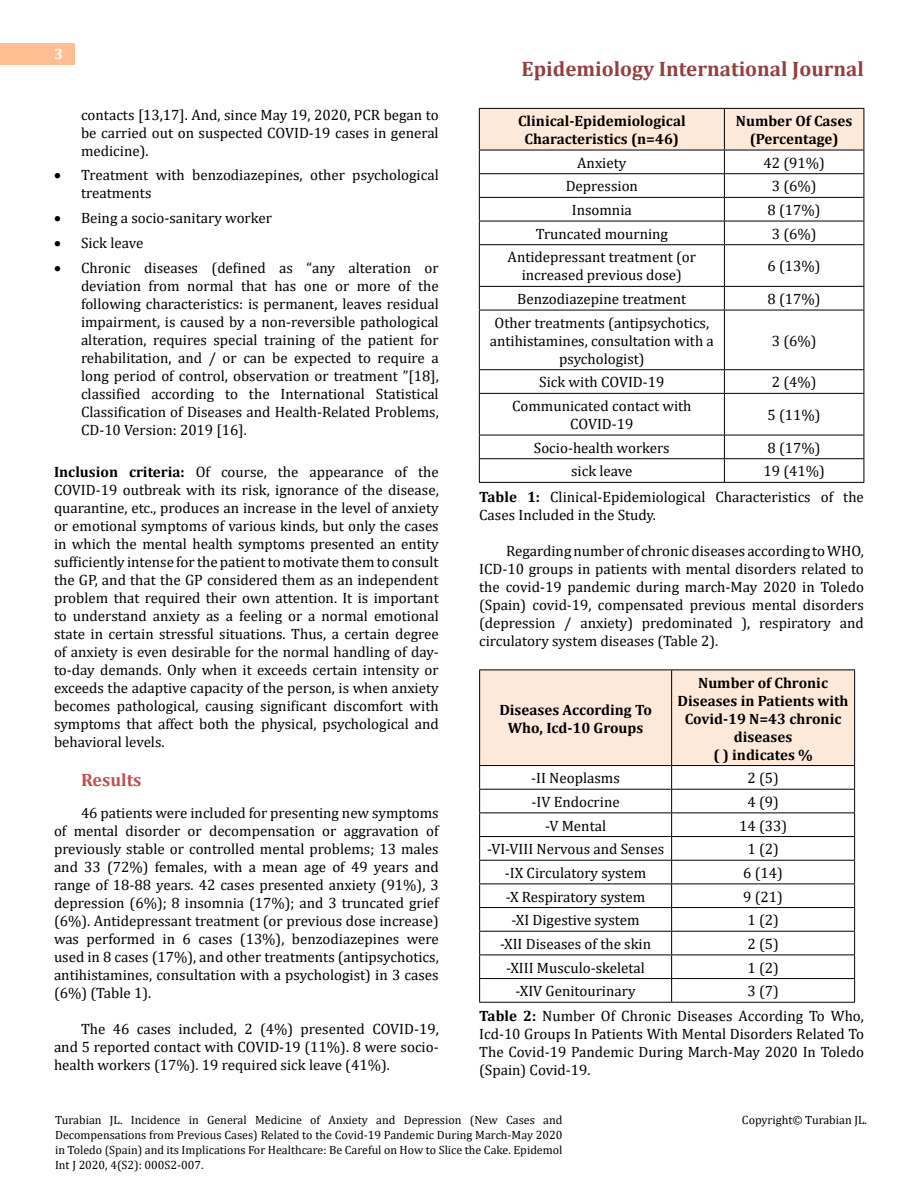
<style>
.page{position:relative;width:918px;height:1188px;background:#fff}
.page>*{position:absolute;margin:0;border:0;box-sizing:border-box;transform-origin:0 0}
.t1{font:700 21px "Cambria";color:#953f3c}
.t2{font:700 18px "Cambria";color:#c0504d}
.t3{font:15px/18px "Cambria";color:#000;text-align:justify}
.t4{font:700 15px/18px "Cambria";color:#000;text-align:center}
.t5{font:700 15px "Cambria";color:#fff}
.t6{font:12px/15px "Cambria";color:#000;text-align:justify}
.s1{font-weight:700}
</style>
<div class="page">
<div style="left:0;top:43px;width:75px;height:21px;background:#ffbf91"></div>
<hr style="left:479px;top:245px;width:1px;height:41px;background:#000">
<svg style="left:479px;top:287px;width:1px;height:23px"></svg>
<hr style="left:479px;top:310px;width:1px;height:59px;background:#000">
<svg style="left:479px;top:370px;width:1px;height:23px"></svg>
<hr style="left:479px;top:394px;width:1px;height:41px;background:#000">
<svg style="left:479px;top:436px;width:1px;height:46px"></svg>
<hr style="left:479px;top:244px;width:245px;height:1px;background:#000">
<hr style="left:724px;top:244px;width:140px;height:1px;background:#000">
<hr style="left:479px;top:286px;width:245px;height:1px;background:#000">
<hr style="left:724px;top:286px;width:140px;height:1px;background:#000">
<hr style="left:479px;top:310px;width:245px;height:1px;background:#000">
<hr style="left:724px;top:310px;width:140px;height:1px;background:#000">
<hr style="left:479px;top:369px;width:245px;height:1px;background:#000">
<hr style="left:724px;top:369px;width:140px;height:1px;background:#000">
<hr style="left:479px;top:393px;width:245px;height:1px;background:#000">
<hr style="left:724px;top:393px;width:140px;height:1px;background:#000">
<hr style="left:479px;top:435px;width:245px;height:1px;background:#000">
<hr style="left:724px;top:435px;width:140px;height:1px;background:#000">
<hr style="left:479px;top:458px;width:245px;height:1px;background:#000">
<hr style="left:724px;top:458px;width:140px;height:1px;background:#000">
<hr style="left:479px;top:482px;width:245px;height:1px;background:#000">
<hr style="left:724px;top:482px;width:140px;height:1px;background:#000">
<svg style="left:479px;top:108px;width:386px;height:136px"></svg>
<hr style="left:724px;top:245px;width:1px;height:41px;background:#000">
<hr style="left:864px;top:245px;width:1px;height:41px;background:#000">
<svg style="left:724px;top:287px;width:1px;height:23px"></svg>
<svg style="left:864px;top:287px;width:1px;height:23px"></svg>
<hr style="left:724px;top:310px;width:1px;height:59px;background:#000">
<hr style="left:864px;top:310px;width:1px;height:59px;background:#000">
<svg style="left:724px;top:370px;width:1px;height:23px"></svg>
<svg style="left:864px;top:370px;width:1px;height:23px"></svg>
<hr style="left:724px;top:394px;width:1px;height:41px;background:#000">
<hr style="left:864px;top:394px;width:1px;height:41px;background:#000">
<svg style="left:724px;top:435px;width:1px;height:47px"></svg>
<svg style="left:864px;top:435px;width:1px;height:47px"></svg>
<hr style="left:479px;top:1002px;width:193px;height:1px;background:#000">
<hr style="left:672px;top:1002px;width:183px;height:1px;background:#000">
<svg style="left:479px;top:670px;width:376px;height:332px"></svg>
<p class="t5" style="left:54px;top:44px;width:10px">3</p>
<p class="t3" style="left:81px;top:105px;width:359px">contacts [13,17]. And, since May 19, 2020, PCR began to be carried out on suspected COVID-19 cases in general medicine).</p>
<p class="t3" style="left:81px;top:166px;width:359px;text-indent:-27px">• Treatment with benzodiazepines, other psychological treatments</p>
<p class="t3" style="left:54px;top:209px;width:219px">• Being a socio-sanitary worker</p>
<p class="t3" style="left:54px;top:234px;width:91px">• Sick leave</p>
<p class="t3" style="left:81px;top:258px;width:359px;text-indent:-27px">• Chronic diseases (defined as “any alteration or deviation from normal that has one or more of the following characteristics: is permanent, leaves residual impairment, is caused by a non-reversible pathological alteration, requires special training of the patient for rehabilitation, and / or can be expected to require a long period of control, observation or treatment ”[18], classified according to the International Statistical Classification of Diseases and Health-Related Problems, CD-10 Version: 2019 [16].</p>
<p class="t3" style="left:54px;top:463px;width:386px"><span class="s1">Inclusion criteria:</span> Of course, the appearance of the COVID-19 outbreak with its risk, ignorance of the disease, quarantine, etc., produces an increase in the level of anxiety or emotional symptoms of various kinds, but only the cases in which the mental health symptoms presented an entity sufficiently intense for the patient to motivate them to consult the GP, and that the GP considered them as an independent problem that required their own attention. It is important to understand anxiety as a feeling or a normal emotional state in certain stressful situations. Thus, a certain degree of anxiety is even desirable for the normal handling of day&shy;to-day demands. Only when it exceeds certain intensity or exceeds the adaptive capacity of the person, is when anxiety becomes pathological, causing significant discomfort with symptoms that affect both the physical, psychological and behavioral levels.</p>
<p class="t2" style="left:81px;top:768px;width:62px">Results</p>
<p class="t3" style="left:54px;top:804px;width:386px;text-indent:27px">46 patients were included for presenting new symptoms of mental disorder or decompensation or aggravation of previously stable or controlled mental problems; 13 males and 33 (72%) females, with a mean age of 49 years and range of 18-88 years. 42 cases presented anxiety (91%), 3 depression (6%); 8 insomnia (17%); and 3 truncated grief (6%). Antidepressant treatment (or previous dose increase) was performed in 6 cases (13%), benzodiazepines were used in 8 cases (17%), and other treatments (antipsychotics, antihistamines, consultation with a psychologist) in 3 cases (6%) (Table 1).</p>
<p class="t3" style="left:54px;top:1020px;width:386px;text-indent:27px">The 46 cases included, 2 (4%) presented COVID-19, and 5 reported contact with COVID-19 (11%). 8 were socio&shy;health workers (17%). 19 required sick leave (41%).</p>
<h1 class="t1" style="left:522px;top:54px;width:344px">Epidemiology International Journal</h1>
<p class="t4" style="left:518px;top:111px;width:169px">Clinical-Epidemiological<br>Characteristics (n=46)</p>
<p class="t4" style="left:736px;top:111px;width:118px">Number Of Cases (Percentage)</p>
<p class="t3" style="left:577px;top:154px;width:51px">Anxiety</p>
<p class="t3" style="left:763px;top:154px;width:63px">42 (91%)</p>
<p class="t3" style="left:566px;top:177px;width:74px">Depression</p>
<p class="t3" style="left:772px;top:177px;width:46px">3 (6%)</p>
<p class="t3" style="left:572px;top:201px;width:61px">Insomnia</p>
<p class="t3" style="left:768px;top:201px;width:55px">8 (17%)</p>
<p class="t3" style="left:536px;top:225px;width:134px">Truncated mourning</p>
<p class="t3" style="left:772px;top:225px;width:46px">3 (6%)</p>
<p class="t3" style="left:508px;top:248px;width:190px;text-align:center">Antidepressant treatment (or increased previous dose)</p>
<p class="t3" style="left:768px;top:257px;width:55px">6 (13%)</p>
<p class="t3" style="left:517px;top:290px;width:171px">Benzodiazepine treatment</p>
<p class="t3" style="left:768px;top:290px;width:55px">8 (17%)</p>
<p class="t3" style="left:490px;top:314px;width:226px;text-align:center">Other treatments (antipsychotics, antihistamines, consultation with a psychologist)</p>
<p class="t3" style="left:772px;top:332px;width:46px">3 (6%)</p>
<p class="t3" style="left:539px;top:373px;width:127px">Sick with COVID-19</p>
<p class="t3" style="left:772px;top:373px;width:46px">2 (4%)</p>
<p class="t3" style="left:512px;top:397px;width:181px;text-align:center">Communicated contact with<br>COVID-19</p>
<p class="t3" style="left:768px;top:406px;width:55px">5 (11%)</p>
<p class="t3" style="left:534px;top:439px;width:137px">Socio-health workers</p>
<p class="t3" style="left:768px;top:439px;width:55px">8 (17%)</p>
<p class="t3" style="left:571px;top:462px;width:63px">sick leave</p>
<p class="t3" style="left:479px;top:459px;width:386px;line-height:25px;text-indent:284px">19 (41%)<br><span class="s1">Table 1:</span> Clinical-Epidemiological Characteristics of the</p>
<p class="t3" style="left:479px;top:505px;width:178px">Cases Included in the Study.</p>
<p class="t3" style="left:479px;top:541px;width:386px;text-indent:27px">Regarding number of chronic diseases according to WHO, ICD-10 groups in patients with mental disorders related to the covid-19 pandemic during march-May 2020 in Toledo (Spain) covid-19, compensated previous mental disorders (depression / anxiety) predominated ), respiratory and circulatory system diseases (Table 2).</p>
<p class="t4" style="left:499px;top:700px;width:154px">Diseases According To<br>Who, Icd-10 Groups</p>
<p class="t4" style="left:678px;top:673px;width:172px">Number of Chronic<br>Diseases in Patients with<br>Covid-19 N=43 chronic diseases<br>( ) indicates %</p>
<p class="t3" style="left:531px;top:769px;width:90px">-II Neoplasms</p>
<p class="t3" style="left:747px;top:769px;width:33px">2 (5)</p>
<p class="t3" style="left:532px;top:793px;width:90px">-IV Endocrine</p>
<p class="t3" style="left:747px;top:793px;width:33px">4 (9)</p>
<p class="t3" style="left:545px;top:816px;width:63px">-V Mental</p>
<p class="t3" style="left:739px;top:816px;width:49px">14 (33)</p>
<p class="t3" style="left:487px;top:840px;width:179px">-VI-VIII Nervous and Senses</p>
<p class="t3" style="left:747px;top:840px;width:33px">1 (2)</p>
<p class="t3" style="left:505px;top:864px;width:143px">-IX Circulatory system</p>
<p class="t3" style="left:743px;top:864px;width:41px">6 (14)</p>
<p class="t3" style="left:506px;top:887px;width:141px">-X Respiratory system</p>
<p class="t3" style="left:743px;top:887px;width:41px">9 (21)</p>
<p class="t3" style="left:512px;top:911px;width:129px">-XI Digestive system</p>
<p class="t3" style="left:747px;top:911px;width:33px">1 (2)</p>
<p class="t3" style="left:500px;top:935px;width:153px">-XII Diseases of the skin</p>
<p class="t3" style="left:747px;top:935px;width:33px">2 (5)</p>
<p class="t3" style="left:506px;top:958px;width:140px">-XIII Musculo-skeletal</p>
<p class="t3" style="left:747px;top:958px;width:33px">1 (2)</p>
<p class="t3" style="left:516px;top:982px;width:121px">-XIV Genitourinary</p>
<p class="t3" style="left:479px;top:978px;width:386px;line-height:25.2px;text-indent:268px">3 (7)<br><span class="s1">Table 2:</span> Number Of Chronic Diseases According To Who,</p>
<p class="t3" style="left:479px;top:1025px;width:386px">Icd-10 Groups In Patients With Mental Disorders Related To The Covid-19 Pandemic During March-May 2020 In Toledo (Spain) Covid-19.</p>
<p class="t6" style="left:55px;top:1112px;width:509px">Turabian JL. Incidence in General Medicine of Anxiety and Depression (New Cases and Decompensations from Previous Cases) Related to the Covid-19 Pandemic During March-May 2020 in Toledo (Spain) and its Implications For Healthcare: Be Careful on How to Slice the Cake. Epidemol Int J 2020, 4(S2): 000S2-007.</p>
<p class="t6" style="left:742px;top:1112px;width:127px">Copyright© Turabian JL.</p>
</div>
